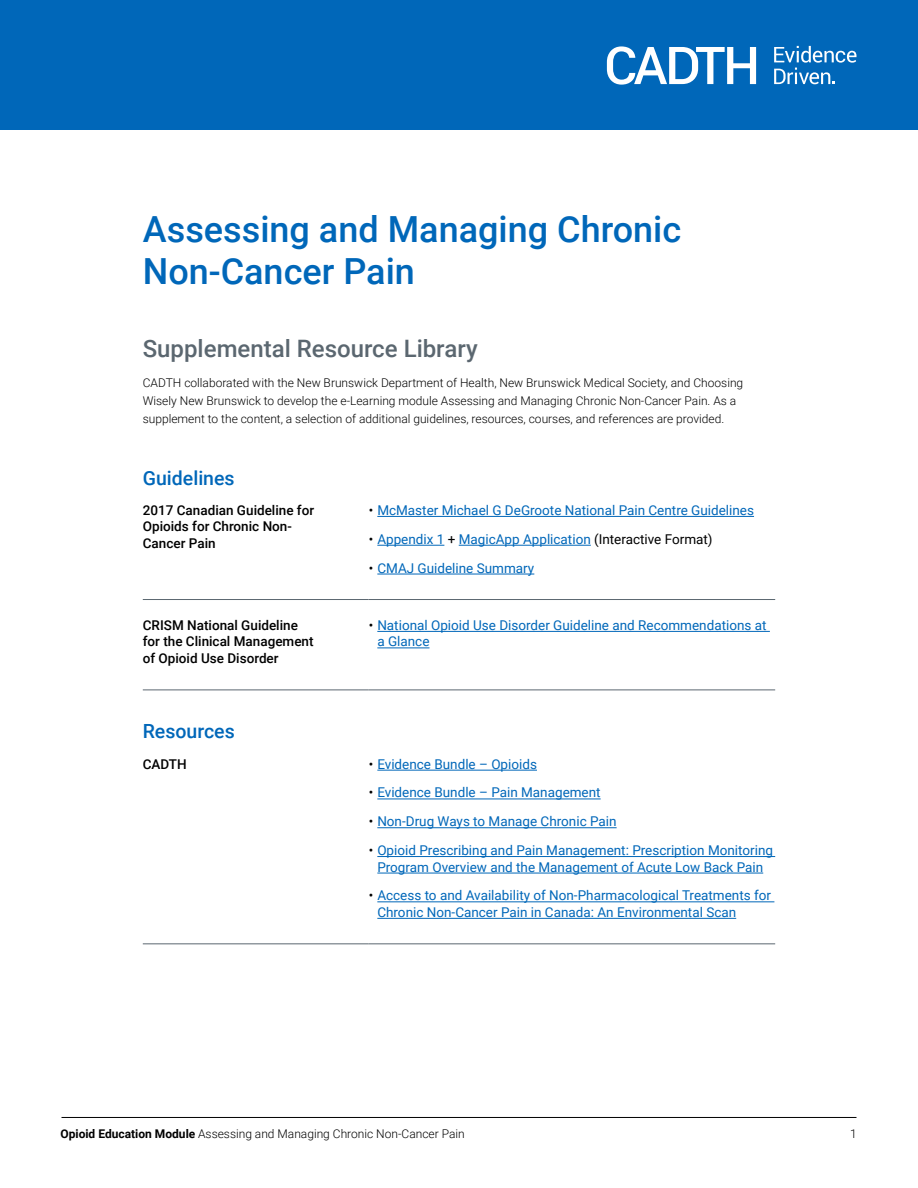
<style>
.page{position:relative;width:918px;height:1188px;background:#fff}
.page>*{position:absolute;margin:0;border:0;box-sizing:border-box;transform-origin:0 0}
.t1{font:500 36px/42px "Roboto";color:#0067b9}
.t2{font:500 24px "Roboto";color:#5b6770}
.t3{font:500 19.5px "Roboto";color:#0067b9}
.t4{font:13.5px/16.5px "Roboto";color:#0067b9}
.t5{font:500 13.5px/16.5px "Roboto";color:#000}
.t6{font:300 12px/18px "Roboto";color:#000}
.s1{color:#000}
.s2{font-weight:700}
</style>
<div class="page">
<hr style="left:62px;top:1117px;width:794px;height:1px;background:#000">
<div style="left:0;top:0;width:918px;height:130px;background:#0067b9"></div>
<svg style="left:607px;top:46px;width:149px;height:39px"></svg>
<svg style="left:774px;top:46px;width:82px;height:38px"></svg>
<hr style="left:143px;top:599px;width:226px;height:1px;background:#5b6770">
<hr style="left:369px;top:599px;width:406px;height:1px;background:#5b6770">
<hr style="left:369px;top:690px;width:406px;height:1px;background:#5b6770">
<hr style="left:143px;top:944px;width:226px;height:1px;background:#5b6770">
<hr style="left:143px;top:690px;width:226px;height:1px;background:#5b6770">
<hr style="left:369px;top:944px;width:406px;height:1px;background:#5b6770">
<hr style="left:377px;top:516px;width:377px;height:1px;background:#0067b9">
<hr style="left:377px;top:545px;width:67px;height:1px;background:#0067b9">
<hr style="left:459px;top:545px;width:132px;height:1px;background:#0067b9">
<hr style="left:377px;top:574px;width:157px;height:1px;background:#0067b9">
<hr style="left:377px;top:631px;width:393px;height:1px;background:#0067b9">
<hr style="left:377px;top:648px;width:53px;height:1px;background:#0067b9">
<hr style="left:377px;top:770px;width:160px;height:1px;background:#0067b9">
<hr style="left:377px;top:799px;width:224px;height:1px;background:#0067b9">
<hr style="left:377px;top:827px;width:240px;height:1px;background:#0067b9">
<hr style="left:377px;top:856px;width:398px;height:1px;background:#0067b9">
<hr style="left:377px;top:873px;width:386px;height:1px;background:#0067b9">
<hr style="left:377px;top:901px;width:397px;height:1px;background:#0067b9">
<hr style="left:377px;top:918px;width:359px;height:1px;background:#0067b9">
<h1 class="t1" style="left:143px;top:207px;width:540px">Assessing and Managing Chronic<br>Non‑Cancer Pain</h1>
<h2 class="t2" style="left:143px;top:332px;width:336px">Supplemental Resource Library</h2>
<p class="t6" style="left:143px;top:374px;width:602px">CADTH collaborated with the New Brunswick Department of Health, New Brunswick Medical Society, and Choosing<br>Wisely New Brunswick to develop the e-Learning module Assessing and Managing Chronic Non-Cancer Pain. As a supplement to the content, a selection of additional guidelines, resources, courses, and references are provided.</p>
<h3 class="t3" style="left:143px;top:464px;width:93px">Guidelines</h3>
<p class="t5" style="left:143px;top:501px;width:173px">2017 Canadian Guideline for<br>Opioids for Chronic Non-<br>Cancer Pain</p>
<p class="t4" style="left:369px;top:501px;width:387px"><span class="s1">•</span> McMaster Michael G DeGroote National Pain Centre Guidelines</p>
<p class="t4" style="left:369px;top:530px;width:345px"><span class="s1">•</span> Appendix 1 <span class="s1">+</span> MagicApp Application <span class="s1">(Interactive Format)</span></p>
<p class="t4" style="left:369px;top:559px;width:167px"><span class="s1">•</span> CMAJ Guideline Summary</p>
<p class="t5" style="left:143px;top:616px;width:172px">CRISM National Guideline for the Clinical Management of Opioid Use Disorder</p>
<p class="t4" style="left:377px;top:616px;width:391px;text-indent:-9px"><span class="s1">•</span> National Opioid Use Disorder Guideline and Recommendations at a Glance</p>
<h3 class="t3" style="left:143px;top:718px;width:94px">Resources</h3>
<p class="t5" style="left:143px;top:755px;width:45px">CADTH</p>
<p class="t4" style="left:369px;top:755px;width:170px"><span class="s1">•</span> Evidence Bundle – Opioids</p>
<p class="t4" style="left:369px;top:784px;width:233px"><span class="s1">•</span> Evidence Bundle – Pain Management</p>
<p class="t4" style="left:369px;top:813px;width:249px"><span class="s1">•</span> Non-Drug Ways to Manage Chronic Pain</p>
<p class="t4" style="left:369px;top:841px;width:406px;text-align:center"><span class="s1">•</span> Opioid Prescribing and Pain Management: Prescription Monitoring<br>Program Overview and the Management of Acute Low Back Pain</p>
<p class="t4" style="left:377px;top:887px;width:395px;text-indent:-9px"><span class="s1">•</span> Access to and Availability of Non-Pharmacological Treatments for<br>Chronic Non-Cancer Pain in Canada: An Environmental Scan</p>
<p class="t6" style="left:60px;top:1124px;width:406px"><span class="s2">Opioid Education Module</span> Assessing and Managing Chronic Non‑Cancer Pain</p>
<p class="t6" style="left:850px;top:1124px;width:8px">1</p>
</div>
